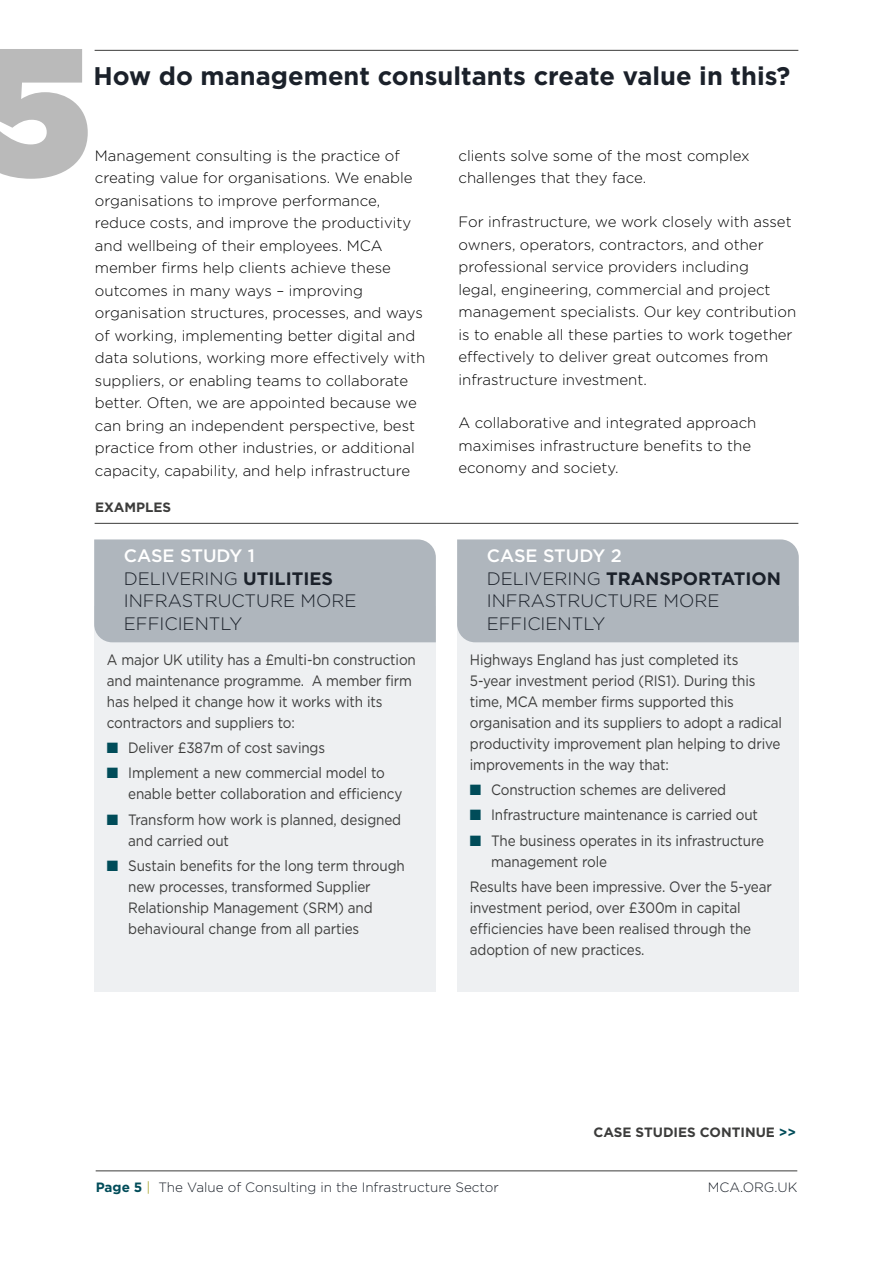
<style>
.page{position:relative;width:893px;height:1263px;background:#fff}
.page>*{position:absolute;margin:0;border:0;box-sizing:border-box;transform-origin:0 0}
.t1{font:900 181.5px "Gotham";color:#bababa}
.t2{font:700 25.5px "Gotham";color:#1b212a}
.t3{font:300 18px/22.5px "Gotham";color:#1b212a}
.t4{font:300 15px/22.5px "Gotham";color:#000}
.t5{font:15px/21px "Gotham";letter-spacing:-.01em;color:#3c3c3b;scale:.9 1}
.t6{font:300 13.5px "Gotham";color:#1b212a}
.t7{font:700 13.5px "Gotham";color:#3c3c3b}
.s1{font-weight:500;color:#fff}
.s2{font-weight:700}
.s3{color:#004c59}
.s4{font-weight:700;color:#004c59}
.s5{color:#969200}
</style>
<div class="page">
<hr style="left:96px;top:1170px;width:701px;height:1px;background:#3c3c3b">
<hr style="left:95px;top:50px;width:703px;height:1px;background:#3c3c3b">
<hr style="left:95px;top:523px;width:703px;height:1px;background:#3c3c3b">
<div style="left:94px;top:606px;width:342px;height:386px;background:#eef0f2"></div>
<div style="left:457px;top:606px;width:342px;height:386px;background:#eef0f2"></div>
<div style="left:94px;top:539px;width:342px;height:103px;background:#afb6bd"></div>
<div style="left:457px;top:539px;width:342px;height:103px;background:#afb6bd"></div>
<h1 class="t1" style="left:-23px;top:-18px;width:116px">5</h1>
<h2 class="t2" style="left:94px;top:59px;width:698px">How do management consultants create value in this?</h2>
<p class="t4" style="left:95px;top:144px;width:332px">Management consulting is the practice of creating value for organisations. We enable organisations to improve performance, reduce costs, and improve the productivity and wellbeing of their employees. MCA member firms help clients achieve these outcomes in many ways – improving organisation structures, processes, and ways of working, implementing better digital and data solutions, working more effectively with suppliers, or enabling teams to collaborate better. Often, we are appointed because we can bring an independent perspective, best practice from other industries, or additional capacity, capability, and help infrastructure</p>
<p class="t4" style="left:458px;top:144px;width:293px">clients solve some of the most complex challenges that they face.</p>
<p class="t4" style="left:458px;top:210px;width:339px">For infrastructure, we work closely with asset owners, operators, contractors, and other professional service providers including<br>legal, engineering, commercial and project management specialists. Our key contribution is to enable all these parties to work together effectively to deliver great outcomes from infrastructure investment.</p>
<p class="t4" style="left:458px;top:411px;width:299px">A collaborative and integrated approach maximises infrastructure benefits to the economy and society.</p>
<p class="t7" style="left:95px;top:498px;width:78px">EXAMPLES</p>
<p class="t3" style="left:124px;top:544px;width:234px"><span class="s1">CASE STUDY 1<br></span>DELIVERING <span class="s2">UTILITIES<br></span>INFRASTRUCTURE MORE<br>EFFICIENTLY</p>
<p class="t3" style="left:487px;top:544px;width:296px"><span class="s1">CASE STUDY 2<br></span>DELIVERING <span class="s2">TRANSPORTATION<br></span>INFRASTRUCTURE MORE<br>EFFICIENTLY</p>
<p class="t5" style="left:107px;top:649px;width:345px">A major UK utility has a £multi-bn construction and maintenance programme. A member firm has helped it change how it works with its contractors and suppliers to:</p>
<p class="t5" style="left:107px;top:737px;width:244px"><span class="s3">■</span> Deliver £387m of cost savings</p>
<p class="t5" style="left:128px;top:762px;width:306px;text-indent:-21px"><span class="s3">■</span> Implement a new commercial model to enable better collaboration and efficiency</p>
<p class="t5" style="left:128px;top:809px;width:305px;text-indent:-21px"><span class="s3">■</span> Transform how work is planned, designed and carried out</p>
<p class="t5" style="left:128px;top:855px;width:309px;text-indent:-21px"><span class="s3">■</span> Sustain benefits for the long term through new processes, transformed Supplier Relationship Management (SRM) and behavioural change from all parties</p>
<p class="t5" style="left:470px;top:649px;width:348px">Highways England has just completed its 5-year investment period (RIS1). During this time, MCA member firms supported this organisation and its suppliers to adopt a radical productivity improvement plan helping to drive improvements in the way that:</p>
<p class="t5" style="left:470px;top:779px;width:286px"><span class="s3">■</span> Construction schemes are delivered</p>
<p class="t5" style="left:470px;top:804px;width:322px"><span class="s3">■</span> Infrastructure maintenance is carried out</p>
<p class="t5" style="left:491px;top:830px;width:305px;text-indent:-21px"><span class="s3">■</span> The business operates in its infrastructure management role</p>
<p class="t5" style="left:470px;top:876px;width:337px">Results have been impressive. Over the 5-year investment period, over £300m in capital efficiencies have been realised through the adoption of new practices.</p>
<p class="t7" style="left:593px;top:1123px;width:204px">CASE STUDIES CONTINUE <span class="s3">&gt;&gt;</span></p>
<p class="t6" style="left:96px;top:1178px;width:405px"><span class="s4">Page 5</span> <span class="s5">|</span> The Value of Consulting in the Infrastructure Sector</p>
<p class="t6" style="left:708px;top:1178px;width:91px">MCA.ORG.UK</p>
</div>
